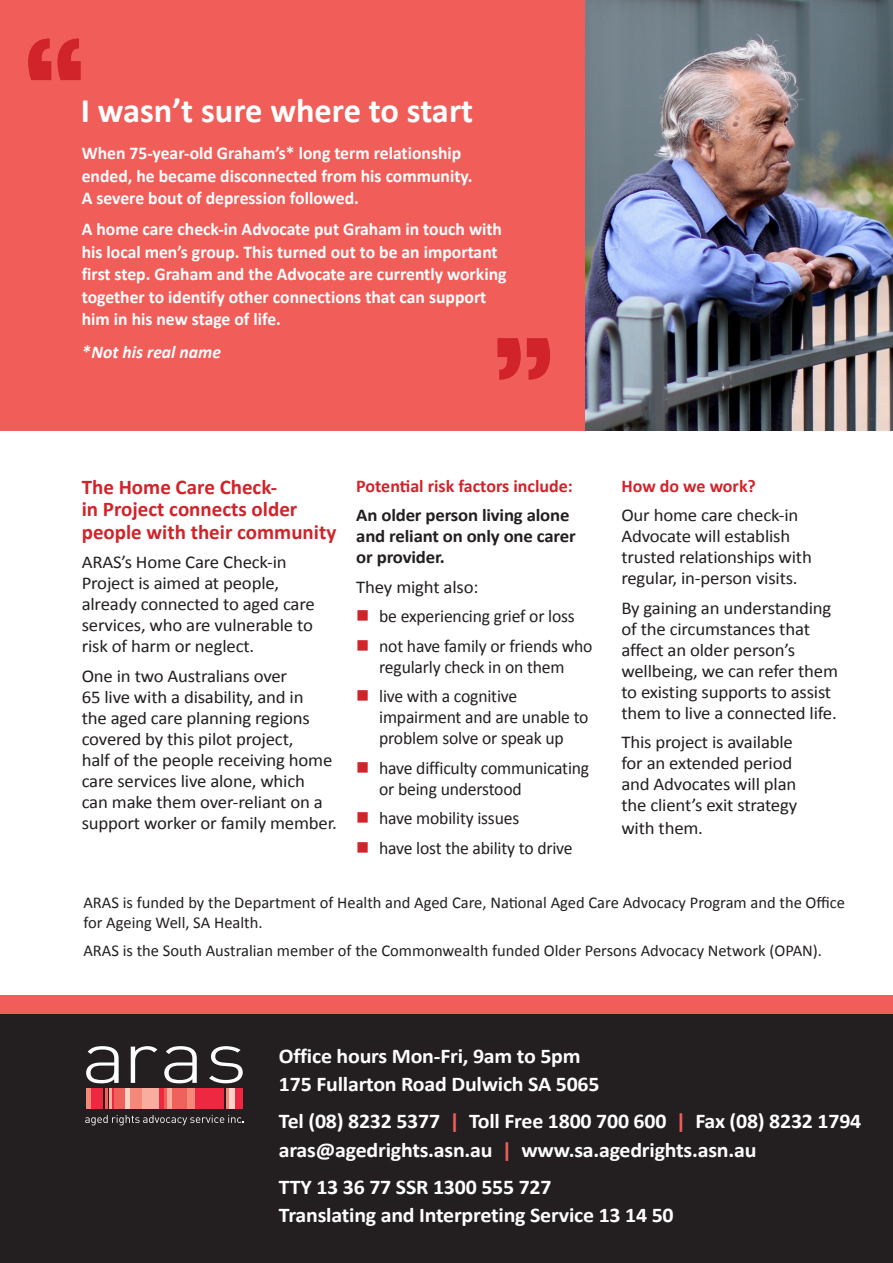
<style>
.page{position:relative;width:893px;height:1263px;background:#fff}
.page>*{position:absolute;margin:0;border:0;box-sizing:border-box;transform-origin:0 0}
.sub{font:700 34.5px "Calibri";color:#fff}
.sub-2{font:700 21px "Calibri";letter-spacing:-.01em;color:#fff;scale:1.04 1}
.sub-3{font:700 21px/22.5px "Calibri";color:#d1232a}
.copy_grey_12_pt{font:18px/21px "Calibri";letter-spacing:-.01em;color:#231f20;scale:1.04 1}
.copy{font:700 18px/22.5px "Calibri";color:#fff}
.copy_indent_2{font:18px/21px "Calibri";letter-spacing:-.01em;color:#231f20}
.copy_grey_12_pt-2{font:700 18px/21px "Calibri";letter-spacing:-.01em;color:#231f20;scale:1.04 1}
.sub-4{font:700 18px "Calibri";color:#d1232a}
.copy-2{font:italic 700 18px "Calibri";color:#fff}
.t1{font:16.5px/19.8px "Calibri";color:#231f20}
.s1{color:#d1232a}
.s2{color:#f15e5a}
</style>
<div class="page">
<div style="left:0;top:1013px;width:893px;height:250px;background:#231f20"></div>
<div style="left:0;top:995px;width:893px;height:18px;background:#f15e5a"></div>
<img style="left:585px;top:0;width:308px;height:431px">
<div style="left:0;top:0;width:585px;height:431px;background:#f15e5a"></div>
<svg style="left:28px;top:38px;width:53px;height:42px"></svg>
<svg style="left:85px;top:1115px;width:159px;height:10px"></svg>
<div style="left:86px;top:1089px;width:5px;height:20px;background:#f4897a"></div>
<div style="left:91px;top:1089px;width:12px;height:20px;background:#ed2840"></div>
<hr style="left:105px;top:1089px;width:3px;height:20px;background:#f1615b">
<hr style="left:109px;top:1089px;width:3px;height:20px;background:#f8ad9e">
<hr style="left:112px;top:1089px;width:2px;height:20px;background:#ed2840">
<div style="left:114px;top:1089px;width:11px;height:20px;background:#f1615b"></div>
<div style="left:125px;top:1089px;width:6px;height:20px;background:#fcd4c9"></div>
<div style="left:131px;top:1089px;width:11px;height:20px;background:#f4897a"></div>
<div style="left:142px;top:1089px;width:17px;height:20px;background:#f8ad9e"></div>
<hr style="left:159px;top:1089px;width:4px;height:20px;background:#ed2840">
<hr style="left:164px;top:1089px;width:3px;height:20px;background:#f1615b">
<div style="left:167px;top:1089px;width:6px;height:20px;background:#f8ad9e"></div>
<div style="left:184px;top:1089px;width:11px;height:20px;background:#f4897a"></div>
<div style="left:195px;top:1089px;width:28px;height:20px;background:#ed2840"></div>
<hr style="left:226px;top:1089px;width:3px;height:20px;background:#f4897a">
<div style="left:232px;top:1089px;width:11px;height:20px;background:#ed2840"></div>
<div style="left:229px;top:1089px;width:6px;height:20px;background:#fcd4c9"></div>
<div style="left:173px;top:1089px;width:14px;height:20px;background:#f1615b"></div>
<svg style="left:86px;top:1046px;width:33px;height:37px"></svg>
<svg style="left:131px;top:1046px;width:26px;height:37px"></svg>
<svg style="left:164px;top:1046px;width:33px;height:37px"></svg>
<svg style="left:209px;top:1046px;width:34px;height:37px"></svg>
<svg style="left:497px;top:338px;width:53px;height:42px"></svg>
<p class="sub" style="left:81px;top:88px;width:394px">I wasn’t sure where to start</p>
<p class="copy" style="left:82px;top:142px;width:392px">When 75-year-old Graham’s* long term relationship ended, he became disconnected from his community.<br>A severe bout of depression followed.</p>
<p class="copy" style="left:82px;top:218px;width:426px">A home care check-in Advocate put Graham in touch with his local men’s group. This turned out to be an important first step. Graham and the Advocate are currently working together to identify other connections that can support him in his new stage of life.</p>
<p class="copy-2" style="left:82px;top:340px;width:141px">*Not his real name</p>
<p class="sub-3" style="left:82px;top:476px;width:256px">The Home Care Check-<br>in Project connects older people with their community</p>
<p class="copy_grey_12_pt" style="left:82px;top:552px;width:226px">ARAS’s Home Care Check-in<br>Project is aimed at people, already connected to aged care services, who are vulnerable to risk of harm or neglect.</p>
<p class="copy_grey_12_pt" style="left:82px;top:665px;width:247px">One in two Australians over<br>65 live with a disability, and in<br>the aged care planning regions covered by this pilot project,<br>half of the people receiving home care services live alone, which<br>can make them over-reliant on a support worker or family member.</p>
<p class="sub-4" style="left:356px;top:474px;width:218px">Potential risk factors include:</p>
<p class="copy_grey_12_pt-2" style="left:356px;top:505px;width:212px">An older person living alone and reliant on only one carer or provider.</p>
<p class="copy_grey_12_pt" style="left:356px;top:576px;width:119px">They might also:</p>
<p class="copy_indent_2" style="left:356px;top:606px;width:220px"><span class="s1">■</span> be experiencing grief or loss</p>
<p class="copy_indent_2" style="left:356px;top:635px;width:238px;text-align:center"><span class="s1">■</span> not have family or friends who regularly check in on them</p>
<p class="copy_indent_2" style="left:379px;top:686px;width:211px;text-indent:-23px"><span class="s1">■</span> live with a cognitive impairment and are unable to problem solve or speak up</p>
<p class="copy_indent_2" style="left:379px;top:757px;width:212px;text-indent:-23px"><span class="s1">■</span> have difficulty communicating or being understood</p>
<p class="copy_indent_2" style="left:356px;top:808px;width:164px"><span class="s1">■</span> have mobility issues</p>
<p class="copy_indent_2" style="left:356px;top:837px;width:218px"><span class="s1">■</span> have lost the ability to drive</p>
<p class="sub-4" style="left:621px;top:474px;width:136px">How do we work?</p>
<p class="copy_grey_12_pt" style="left:621px;top:505px;width:185px">Our home care check-in<br>Advocate will establish trusted relationships with regular, in-person visits.</p>
<p class="copy_grey_12_pt" style="left:621px;top:597px;width:210px">By gaining an understanding of the circumstances that affect an older person’s wellbeing, we can refer them to existing supports to assist them to live a connected life.</p>
<p class="copy_grey_12_pt" style="left:621px;top:732px;width:171px">This project is available for an extended period and Advocates will plan the client’s exit strategy with them.</p>
<p class="t1" style="left:83px;top:893px;width:763px">ARAS is funded by the Department of Health and Aged Care, National Aged Care Advocacy Program and the Office for Ageing Well, SA Health.</p>
<p class="t1" style="left:83px;top:941px;width:740px">ARAS is the South Australian member of the Commonwealth funded Older Persons Advocacy Network (OPAN).</p>
<p class="sub-2" style="left:279px;top:1042px;width:292px">Office hours Mon-Fri, 9am to 5pm</p>
<p class="sub-2" style="left:279px;top:1070px;width:310px">175 Fullarton Road Dulwich SA 5065</p>
<p class="sub-2" style="left:279px;top:1107px;width:561px">Tel (08) 8232 5377 <span class="s2">|</span> Toll Free 1800 700 600 <span class="s2">|</span> Fax (08) 8232 1794</p>
<p class="sub-2" style="left:279px;top:1136px;width:461px">aras@agedrights.asn.au <span class="s2">|</span> www.sa.agedrights.asn.au</p>
<p class="sub-2" style="left:279px;top:1173px;width:264px">TTY 13 36 77 SSR 1300 555 727</p>
<p class="sub-2" style="left:279px;top:1201px;width:381px">Translating and Interpreting Service 13 14 50</p>
</div>
